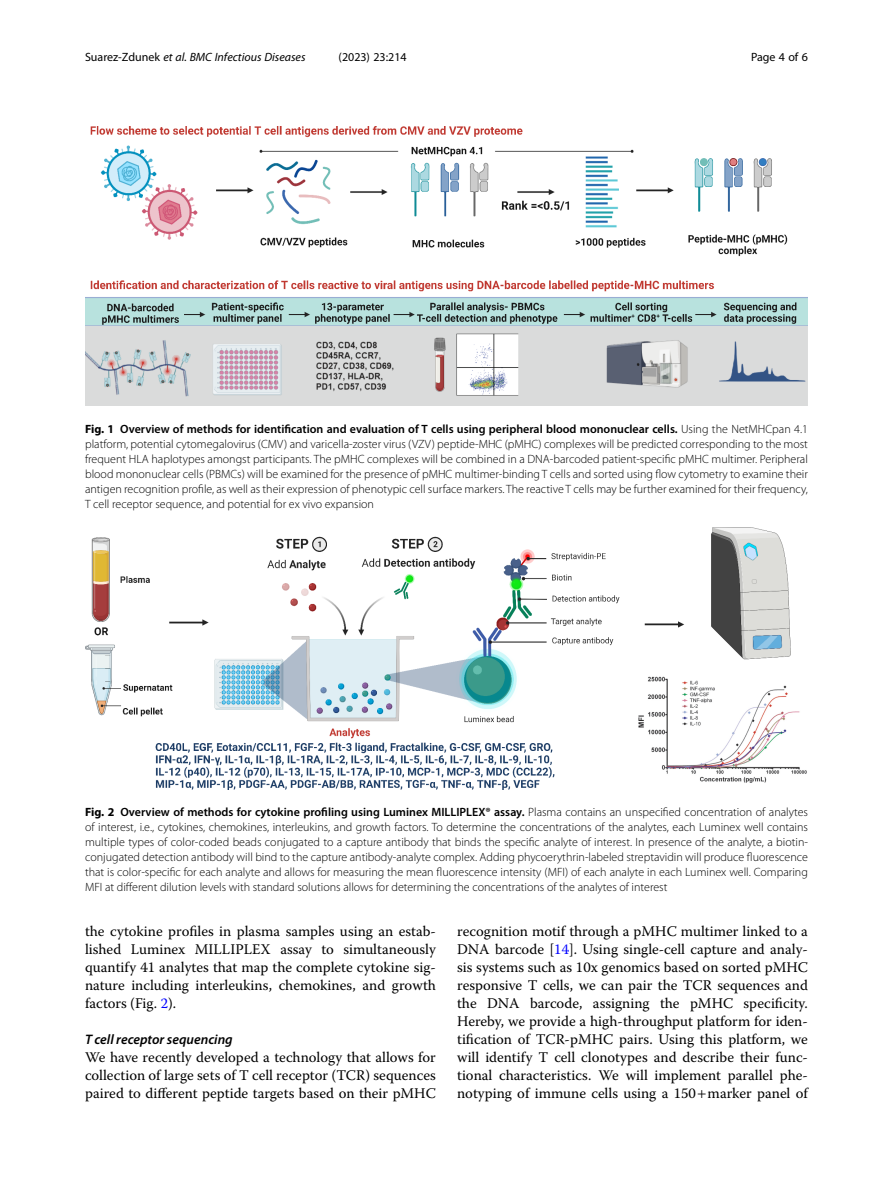
<style>
.page{position:relative;width:893px;height:1191px;background:#fff}
.page>*{position:absolute;margin:0;border:0;box-sizing:border-box;transform-origin:0 0}
.Body_Text{font:14.7px/18px "Warnock Pro";color:#000;text-align:justify}
.Head_3{font:italic 600 13.8px "Myriad Pro";color:#000}
.Figure_Caption{font:300 12px/15px "Myriad Pro";color:#000;text-align:justify}
.t1{font:italic 12px "Myriad Pro";color:#000}
.t2{font:12px "Myriad Pro";color:#000}
.s1{font-style:normal}
.s2{font-weight:700}
.s3{font-weight:600}
.s4{color:#00f}
</style>
<div class="page">
<img style="left:85px;top:527px;width:722px;height:262px">
<img style="left:85px;top:126px;width:723px;height:279px">
<p class="t1" style="left:85px;top:50px;width:222px"><span class="s1">Suarez-Zdunek</span> et al. BMC Infectious Diseases</p>
<p class="t2" style="left:339px;top:50px;width:70px">(2023) 23:214</p>
<p class="t2" style="left:751px;top:50px;width:58px">Page 4 of 6</p>
<p class="Figure_Caption" style="left:85px;top:421px;width:724px"><span class="s2">Fig. 1</span> <span class="s3">Overview of methods for identification and evaluation of T cells using peripheral blood mononuclear cells.</span> Using the NetMHCpan 4.1 platform, potential cytomegalovirus (CMV) and varicella-zoster virus (VZV) peptide-MHC (pMHC) complexes will be predicted corresponding to the most frequent HLA haplotypes amongst participants. The pMHC complexes will be combined in a DNA-barcoded patient-specific pMHC multimer. Peripheral blood mononuclear cells (PBMCs) will be examined for the presence of pMHC multimer-binding T cells and sorted using flow cytometry to examine their antigen recognition profile, as well as their expression of phenotypic cell surface markers. The reactive T cells may be further examined for their frequency, T cell receptor sequence, and potential for ex vivo expansion</p>
<p class="Figure_Caption" style="left:85px;top:805px;width:724px"><span class="s2">Fig. 2</span> <span class="s3">Overview of methods for cytokine profiling using Luminex MILLIPLEX® assay.</span> Plasma contains an unspecified concentration of analytes of interest, i.e., cytokines, chemokines, interleukins, and growth factors. To determine the concentrations of the analytes, each Luminex well contains multiple types of color-coded beads conjugated to a capture antibody that binds the specific analyte of interest. In presence of the analyte, a biotin&shy;conjugated detection antibody will bind to the capture antibody-analyte complex. Adding phycoerythrin-labeled streptavidin will produce fluorescence that is color-specific for each analyte and allows for measuring the mean fluorescence intensity (MFI) of each analyte in each Luminex well. Comparing MFI at different dilution levels with standard solutions allows for determining the concentrations of the analytes of interest</p>
<p class="Body_Text" style="left:85px;top:922px;width:352px">the cytokine profiles in plasma samples using an estab&shy;lished Luminex MILLIPLEX assay to simultaneously quantify 41 analytes that map the complete cytokine sig&shy;nature including interleukins, chemokines, and growth factors (Fig. <span class="s4">2</span>).</p>
<p class="Head_3" style="left:85px;top:1031px;width:149px">T cell receptor sequencing</p>
<p class="Body_Text" style="left:85px;top:1048px;width:352px">We have recently developed a technology that allows for collection of large sets of T cell receptor (TCR) sequences paired to different peptide targets based on their pMHC</p>
<p class="Body_Text" style="left:457px;top:922px;width:352px">recognition motif through a pMHC multimer linked to a DNA barcode [<span class="s4">14</span>]. Using single-cell capture and analy&shy;sis systems such as 10x genomics based on sorted pMHC responsive T cells, we can pair the TCR sequences and the DNA barcode, assigning the pMHC specificity.<br>Hereby, we provide a high-throughput platform for iden&shy;tification of TCR-pMHC pairs. Using this platform, we will identify T cell clonotypes and describe their func&shy;tional characteristics. We will implement parallel phe&shy;notyping of immune cells using a 150 marker panel of</p>
</div>
